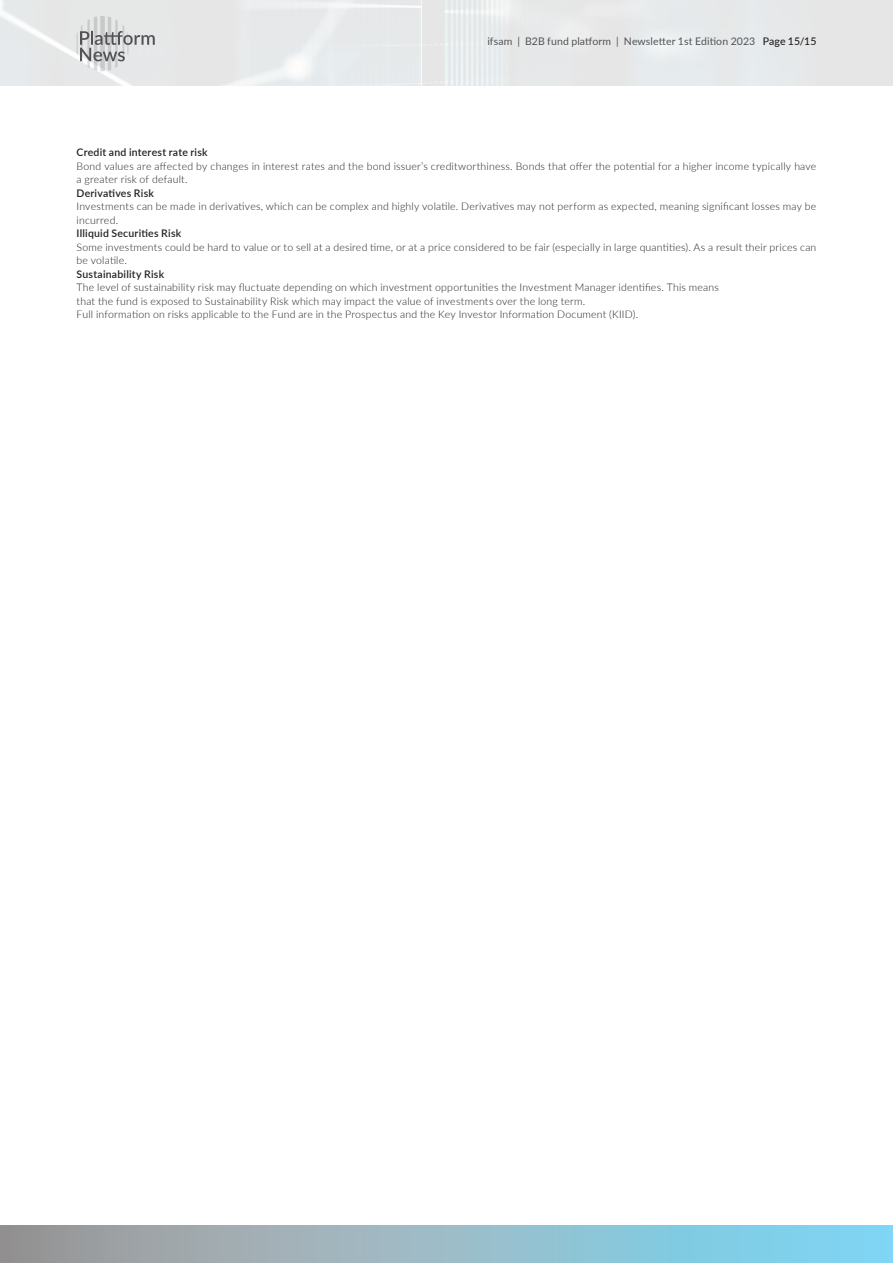
<style>
.page{position:relative;width:893px;height:1263px;background:#fff}
.page>*{position:absolute;margin:0;border:0;box-sizing:border-box;transform-origin:0 0}
.t1{font:300 10.5px/13.5px "Lato";letter-spacing:.02em;color:#231f20}
.t2{font:600 10.5px "Lato";letter-spacing:.02em;color:#231f20}
.t3{font:10.5px "Lato";letter-spacing:.01em;color:#535356}
.s1{font-weight:500;color:#231f20}
</style>
<div class="page">
<svg style="left:77px;top:16px;width:78px;height:55px;background:#cccdce"></svg>
<svg style="left:0;top:1226px;width:893px;height:36px;background:#93b9c7"></svg>
<p class="t3" style="left:487px;top:34px;width:331px">ifsam | B2B fund platform | Newsletter 1st Edition 2023 <span class="s1">Page 15/15</span></p>
<p class="t2" style="left:77px;top:145px;width:133px">Credit and interest rate risk</p>
<p class="t1" style="left:77px;top:159px;width:741px">Bond values are affected by changes in interest rates and the bond issuer’s creditworthiness. Bonds that offer the potential for a higher income typically have a greater risk of default.</p>
<p class="t2" style="left:77px;top:185px;width:79px">Derivatives Risk</p>
<p class="t1" style="left:77px;top:199px;width:741px">Investments can be made in derivatives, which can be complex and highly volatile. Derivatives may not perform as expected, meaning significant losses may be incurred.</p>
<p class="t2" style="left:77px;top:226px;width:106px">Illiquid Securities Risk</p>
<p class="t1" style="left:77px;top:240px;width:741px">Some investments could be hard to value or to sell at a desired time, or at a price considered to be fair (especially in large quantities). As a result their prices can be volatile.</p>
<p class="t2" style="left:77px;top:266px;width:89px">Sustainability Risk</p>
<p class="t1" style="left:77px;top:280px;width:644px">The level of sustainability risk may fluctuate depending on which investment opportunities the Investment Manager identifies. This means that the fund is exposed to Sustainability Risk which may impact the value of investments over the long term.<br>Full information on risks applicable to the Fund are in the Prospectus and the Key Investor Information Document (KIID).</p>
</div>
